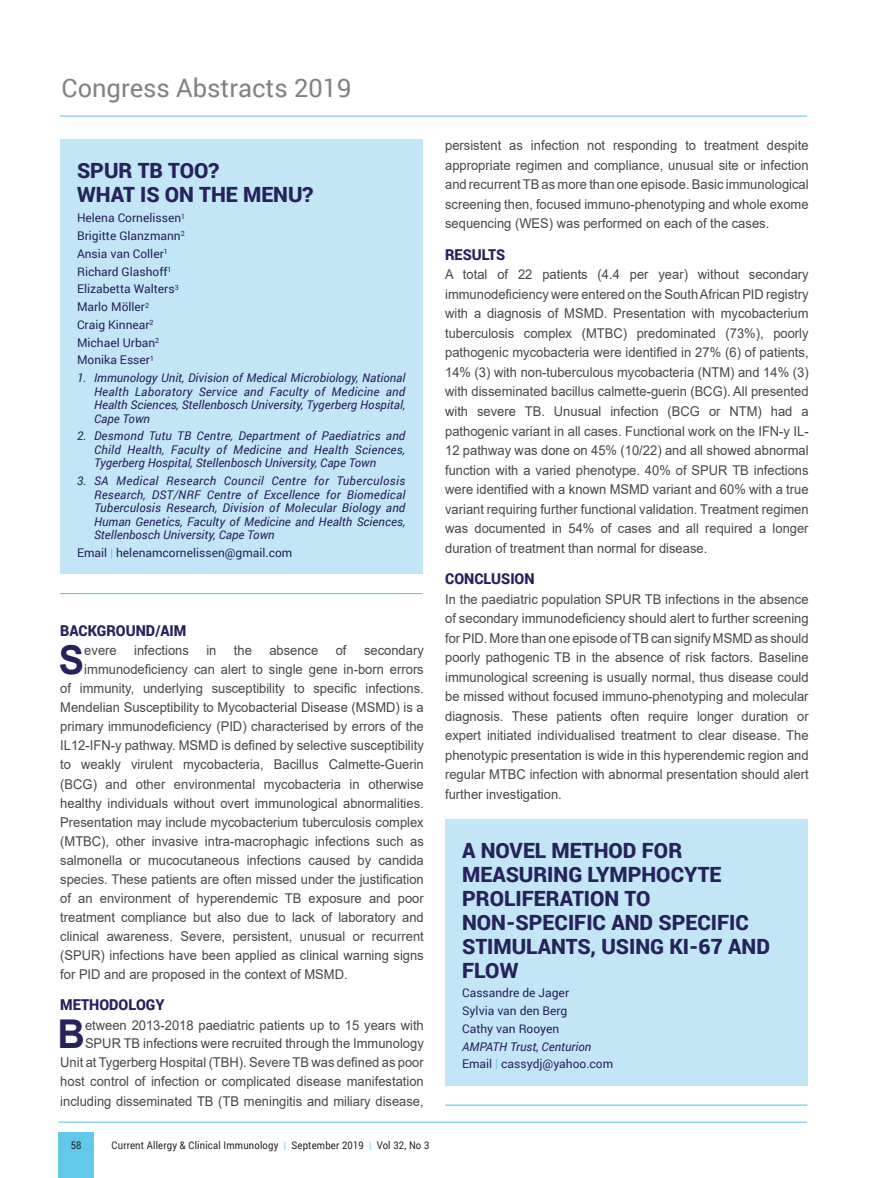
<style>
.page{position:relative;width:893px;height:1178px;background:#fff}
.page>*{position:absolute;margin:0;border:0;box-sizing:border-box;transform-origin:0 0}
.t1{font:700 39.75px "Arial";color:#26225c;scale:.96 1}
.t2{font:25.5px "Roboto";color:#808285}
.t3{font:900 21px/24px "Roboto";color:#26225c}
.t4{font:900 15px "Roboto";color:#26225c;scale:.96 1}
.t5{font:13.5px/19.5px "Arial";color:#464748;text-align:justify;scale:.96 1}
.t6{font:italic 12px/13.5px "Roboto";color:#26225c;text-align:justify}
.t7{font:12px/17.7px "Roboto";color:#26225c}
.t8{font:10.5px "Roboto";letter-spacing:.02em;color:#231f20;scale:.9 1}
.s1{color:#63c9eb}
.s2{font-style:italic}
</style>
<div class="page">
<div style="left:59px;top:1132px;width:35px;height:46px;background:#63c9eb"></div>
<hr style="left:59px;top:1121px;width:748px;height:2px;background:#63c9eb">
<div style="left:445px;top:818px;width:362px;height:267px;background:#c3e6f6"></div>
<hr style="left:445px;top:1104px;width:362px;height:2px;background:#63c9eb">
<div style="left:60px;top:139px;width:362px;height:435px;background:#c3e6f6"></div>
<hr style="left:60px;top:593px;width:362px;height:1px;background:#63c9eb">
<hr style="left:60px;top:116px;width:747px;height:1px;background:#63c9eb">
<h2 class="t2" style="left:62px;top:70px;width:292px">Congress Abstracts 2019</h2>
<h3 class="t3" style="left:77px;top:158px;width:238px">SPUR TB TOO?<br>WHAT IS ON THE MENU?</h3>
<p class="t7" style="left:77px;top:209px;width:110px">Helena Cornelissen<sup>1<br></sup>Brigitte Glanzmann<sup>2<br></sup>Ansia van Coller<sup>1<br></sup>Richard Glashoff<sup>1<br></sup>Elizabetta Walters<sup>3<br></sup>Marlo Möller<sup>2<br></sup>Craig Kinnear<sup>2<br></sup>Michael Urban<sup>2<br></sup>Monika Esser<sup>1</sup></p>
<p class="t6" style="left:94px;top:371px;width:313px;text-indent:-17px">1. Immunology Unit, Division of Medical Microbiology, National Health Laboratory Service and Faculty of Medicine and Health Sciences, Stellenbosch University, Tygerberg Hospital, Cape Town</p>
<p class="t6" style="left:94px;top:429px;width:313px;text-indent:-17px">2. Desmond Tutu TB Centre, Department of Paediatrics and Child Health, Faculty of Medicine and Health Sciences, Tygerberg Hospital, Stellenbosch University, Cape Town</p>
<p class="t6" style="left:94px;top:474px;width:313px;text-indent:-17px">3. SA Medical Research Council Centre for Tuberculosis Research, DST/NRF Centre of Excellence for Biomedical Tuberculosis Research, Division of Molecular Biology and Human Genetics, Faculty of Medicine and Health Sciences, Stellenbosch University, Cape Town</p>
<p class="t7" style="left:77px;top:543px;width:217px">Email <span class="s1">|</span> helenamcornelissen@gmail.com</p>
<p class="t4" style="left:60px;top:620px;width:133px">BACKGROUND/AIM</p>
<h1 class="t1" style="left:59px;top:632px;width:28px">S</h1>
<p class="t5" style="left:84px;top:641px;width:35px">evere</p>
<p class="t5" style="left:134px;top:641px;width:59px">infections</p>
<p class="t5" style="left:206px;top:641px;width:12px">in</p>
<p class="t5" style="left:234px;top:641px;width:20px">the</p>
<p class="t5" style="left:269px;top:641px;width:53px">absence</p>
<p class="t5" style="left:336px;top:641px;width:13px">of</p>
<p class="t5" style="left:364px;top:641px;width:64px">secondary</p>
<p class="t5" style="left:84px;top:659px;width:355px">immunodeficiency can alert to single gene in-born errors</p>
<p class="t5" style="left:60px;top:678px;width:380px">of immunity, underlying susceptibility to specific infections.</p>
<p class="t5" style="left:60px;top:697px;width:380px">Mendelian Susceptibility to Mycobacterial Disease (MSMD) is a</p>
<p class="t5" style="left:60px;top:717px;width:380px">primary immunodeficiency (PID) characterised by errors of the</p>
<p class="t5" style="left:60px;top:736px;width:380px">IL12-IFN-y pathway. MSMD is defined by selective susceptibility</p>
<p class="t5" style="left:60px;top:755px;width:380px">to weakly virulent mycobacteria, Bacillus Calmette-Guerin</p>
<p class="t5" style="left:60px;top:774px;width:380px">(BCG) and other environmental mycobacteria in otherwise</p>
<p class="t5" style="left:60px;top:793px;width:380px">healthy individuals without overt immunological abnormalities.</p>
<p class="t5" style="left:60px;top:812px;width:380px">Presentation may include mycobacterium tuberculosis complex</p>
<p class="t5" style="left:60px;top:831px;width:380px">(MTBC), other invasive intra-macrophagic infections such as</p>
<p class="t5" style="left:60px;top:850px;width:380px">salmonella or mucocutaneous infections caused by candida</p>
<p class="t5" style="left:60px;top:869px;width:380px">species. These patients are often missed under the justification</p>
<p class="t5" style="left:60px;top:888px;width:380px">of an environment of hyperendemic TB exposure and poor</p>
<p class="t5" style="left:60px;top:907px;width:380px">treatment compliance but also due to lack of laboratory and</p>
<p class="t5" style="left:60px;top:927px;width:380px">clinical awareness. Severe, persistent, unusual or recurrent</p>
<p class="t5" style="left:60px;top:946px;width:380px">(SPUR) infections have been applied as clinical warning signs</p>
<p class="t5" style="left:60px;top:965px;width:301px">for PID and are proposed in the context of MSMD.</p>
<p class="t4" style="left:60px;top:994px;width:110px">METHODOLOGY</p>
<h1 class="t1" style="left:57px;top:1006px;width:30px">B</h1>
<p class="t5" style="left:60px;top:1015px;width:380px;line-height:19px;text-align:right">etween 2013-2018 paediatric patients up to 15 years with SPUR TB infections were recruited through the Immunology Unit at Tygerberg Hospital (TBH). Severe TB was defined as poor host control of infection or complicated disease manifestation including disseminated TB (TB meningitis and miliary disease,</p>
<p class="t8" style="left:71px;top:1138px;width:13px">58</p>
<p class="t8" style="left:112px;top:1138px;width:354px">Current Allergy &amp; Clinical Immunology <span class="s1">|</span> September 2019 <span class="s1">|</span> Vol 32, No 3</p>
<p class="t5" style="left:445px;top:136px;width:380px">persistent as infection not responding to treatment despite appropriate regimen and compliance, unusual site or infection and recurrent TB as more than one episode. Basic immunological screening then, focused immuno-phenotyping and whole exome sequencing (WES) was performed on each of the cases.</p>
<p class="t4" style="left:445px;top:244px;width:64px">RESULTS</p>
<p class="t5" style="left:445px;top:265px;width:380px">A total of 22 patients (4.4 per year) without secondary immunodeficiency were entered on the South African PID registry with a diagnosis of MSMD. Presentation with mycobacterium tuberculosis complex (MTBC) predominated (73%), poorly pathogenic mycobacteria were identified in 27% (6) of patients, 14% (3) with non-tuberculous mycobacteria (NTM) and 14% (3) with disseminated bacillus calmette-guerin (BCG). All presented with severe TB. Unusual infection (BCG or NTM) had a pathogenic variant in all cases. Functional work on the IFN-y IL-12 pathway was done on 45% (10/22) and all showed abnormal function with a varied phenotype. 40% of SPUR TB infections were identified with a known MSMD variant and 60% with a true variant requiring further functional validation. Treatment regimen was documented in 54% of cases and all required a longer duration of treatment than normal for disease.</p>
<p class="t4" style="left:445px;top:568px;width:95px">CONCLUSION</p>
<p class="t5" style="left:445px;top:589px;width:380px">In the paediatric population SPUR TB infections in the absence of secondary immunodeficiency should alert to further screening for PID. More than one episode of TB can signify MSMD as should poorly pathogenic TB in the absence of risk factors. Baseline immunological screening is usually normal, thus disease could be missed without focused immuno-phenotyping and molecular diagnosis. These patients often require longer duration or expert initiated individualised treatment to clear disease. The phenotypic presentation is wide in this hyperendemic region and regular MTBC infection with abnormal presentation should alert further investigation.</p>
<h3 class="t3" style="left:462px;top:837px;width:309px">A NOVEL METHOD FOR<br>MEASURING LYMPHOCYTE<br>PROLIFERATION TO<br>NON-SPECIFIC AND SPECIFIC<br>STIMULANTS, USING KI-67 AND<br>FLOW</h3>
<p class="t7" style="left:462px;top:984px;width:108px">Cassandre de Jager<br>Sylvia van den Berg<br>Cathy van Rooyen</p>
<p class="t7" style="left:462px;top:1037px;width:153px"><span class="s2">AMPATH Trust, Centurion<br></span>Email <span class="s1">|</span> cassydj@yahoo.com</p>
</div>
